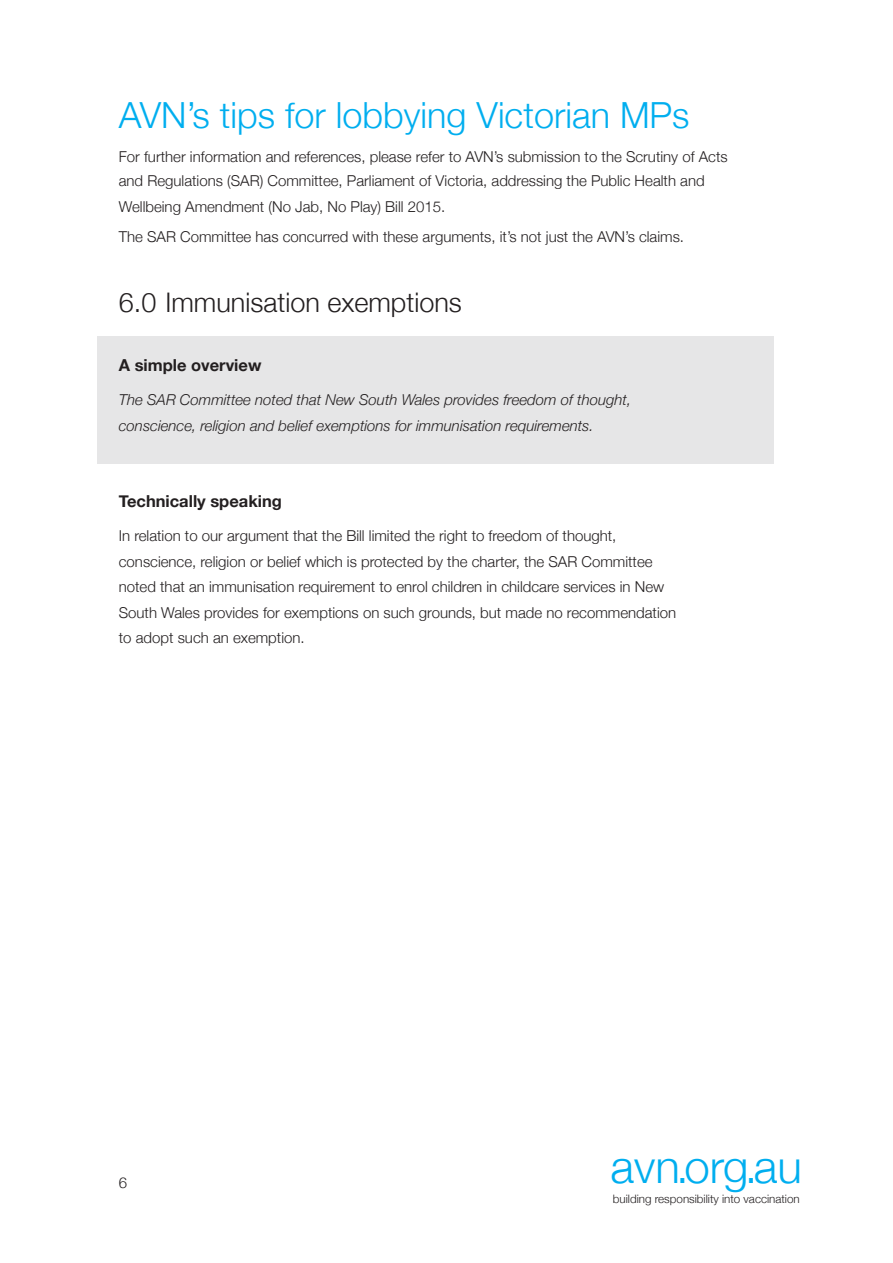
<style>
.page{position:relative;width:893px;height:1263px;background:#fff}
.page>*{position:absolute;margin:0;border:0;box-sizing:border-box;transform-origin:0 0}
.t1{font:300 45.6px "Helvetica Neue";color:#00aeef}
.t2{font:300 36px "Helvetica Neue";color:#00aeef}
.t3{font:300 27px "Helvetica Neue";color:#231f20}
.t4{font:700 16.5px "Helvetica Neue";color:#231f20}
.t5{font:300 15px/25.5px "Helvetica Neue";color:#231f20}
.t6{font:italic 300 15px/25.5px "Helvetica Neue";color:#231f20}
.t7{font:300 11.55px "Helvetica Neue";color:#231f20}
</style>
<div class="page">
<div style="left:98px;top:336px;width:676px;height:128px;background:#e6e6e7"></div>
<h2 class="t2" style="left:119px;top:86px;width:572px">AVN’s tips for lobbying Victorian MPs</h2>
<p class="t5" style="left:119px;top:144px;width:610px;line-height:24px">For further information and references, please refer to AVN’s submission to the Scrutiny of Acts and Regulations (SAR) Committee, Parliament of Victoria, addressing the Public Health and</p>
<p class="t5" style="left:119px;top:191px;width:567px;line-height:29.7px">Wellbeing Amendment (No Jab, No Play) Bill 2015.<br>The SAR Committee has concurred with these arguments, it’s not just the AVN’s claims.</p>
<h3 class="t3" style="left:119px;top:280px;width:345px">6.0 Immunisation exemptions</h3>
<p class="t4" style="left:119px;top:352px;width:144px">A simple overview</p>
<p class="t6" style="left:119px;top:386px;width:514px">The SAR Committee noted that New South Wales provides freedom of thought, conscience, religion and belief exemptions for immunisation requirements.</p>
<p class="t4" style="left:119px;top:488px;width:165px">Technically speaking</p>
<p class="t5" style="left:119px;top:522px;width:559px">In relation to our argument that the Bill limited the right to freedom of thought, conscience, religion or belief which is protected by the charter, the SAR Committee noted that an immunisation requirement to enrol children in childcare services in New South Wales provides for exemptions on such grounds, but made no recommendation to adopt such an exemption.</p>
<p class="t5" style="left:119px;top:1169px;width:10px">6</p>
<h1 class="t1" style="left:610px;top:1130px;width:193px">avn.org.au</h1>
<p class="t7" style="left:613px;top:1189px;width:188px">building responsibility into vaccination</p>
</div>
